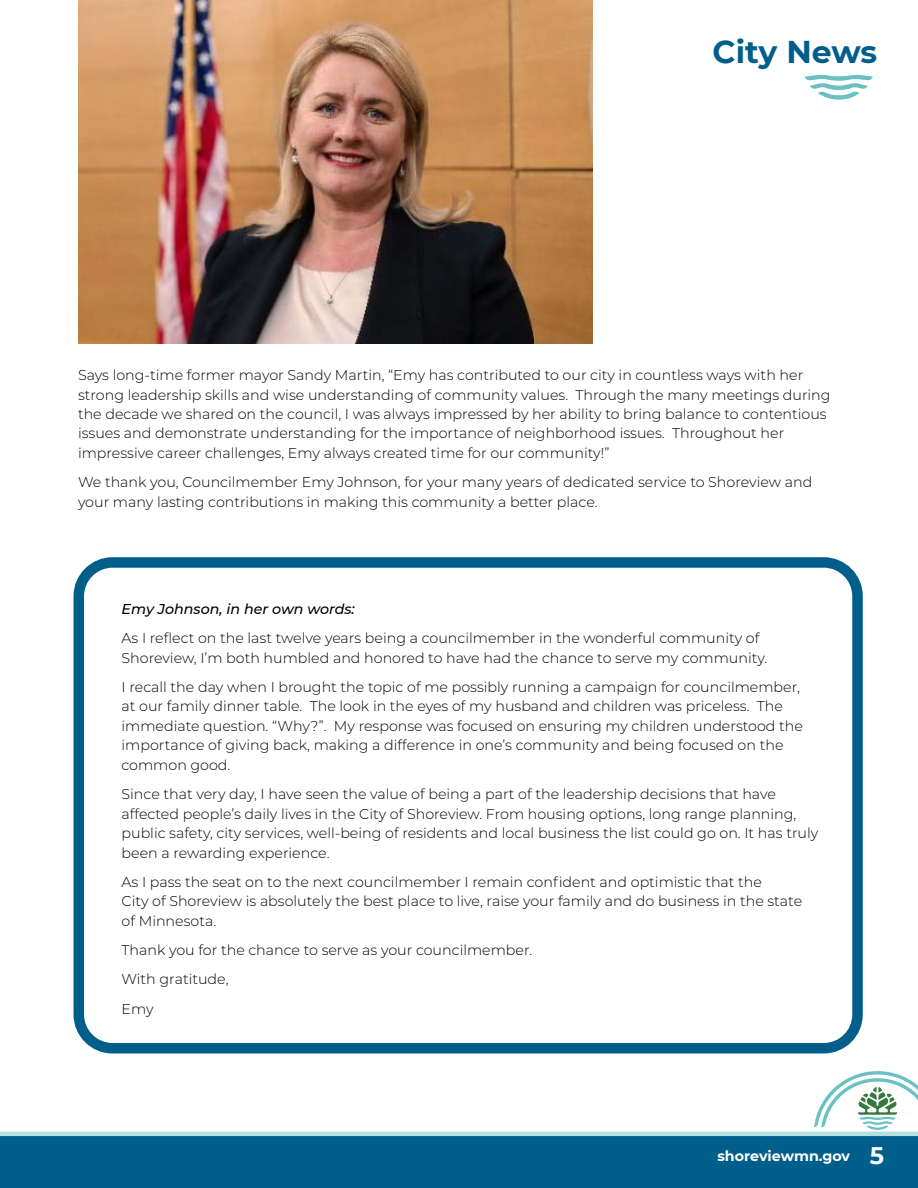
<style>
.page{position:relative;width:918px;height:1188px;background:#fff}
.page>*{position:absolute;margin:0;border:0;box-sizing:border-box;transform-origin:0 0}
.t1{font:700 31.5px "Montserrat";letter-spacing:-.005em;color:#005e8a}
.t2{font:300 14.25px/19.5px "Montserrat";color:#000}
.t3{font:italic 500 14.25px "Montserrat";color:#000}
.t4{font:700 14.25px "Montserrat";color:#fff}
.s1{font-size:24px}
</style>
<div class="page">
<div style="left:74px;top:557px;width:789px;height:496px;border:10px solid #005e8a;border-radius:34px"></div>
<img style="left:79px;top:0;width:513px;height:343px">
<div style="left:0;top:1136px;width:918px;height:52px;background:#005e8a"></div>
<svg style="left:810px;top:1071px;width:108px;height:61px"></svg>
<hr style="left:0;top:1132px;width:918px;height:4px;background:#b4e0e0">
<svg style="left:805px;top:75px;width:68px;height:25px"></svg>
<h1 class="t1" style="left:713px;top:29px;width:166px">City News</h1>
<p class="t2" style="left:78px;top:365px;width:754px">Says long-time former mayor Sandy Martin, “Emy has contributed to our city in countless ways with her strong leadership skills and wise understanding of community values. Through the many meetings during the decade we shared on the council, I was always impressed by her ability to bring balance to contentious issues and demonstrate understanding for the importance of neighborhood issues. Throughout her impressive career challenges, Emy always created time for our community!”</p>
<p class="t2" style="left:78px;top:472px;width:736px">We thank you, Councilmember Emy Johnson, for your many years of dedicated service to Shoreview and your many lasting contributions in making this community a better place.</p>
<p class="t3" style="left:122px;top:599px;width:235px">Emy Johnson, in her own words:</p>
<p class="t2" style="left:122px;top:628px;width:647px">As I reflect on the last twelve years being a councilmember in the wonderful community of<br>Shoreview, I’m both humbled and honored to have had the chance to serve my community.</p>
<p class="t2" style="left:122px;top:677px;width:683px">I recall the day when I brought the topic of me possibly running a campaign for councilmember, at our family dinner table. The look in the eyes of my husband and children was priceless. The immediate question. “Why?”. My response was focused on ensuring my children understood the importance of giving back, making a difference in one’s community and being focused on the common good.</p>
<p class="t2" style="left:122px;top:784px;width:698px">Since that very day, I have seen the value of being a part of the leadership decisions that have affected people’s daily lives in the City of Shoreview. From housing options, long range planning, public safety, city services, well-being of residents and local business the list could go on. It has truly been a rewarding experience.</p>
<p class="t2" style="left:122px;top:872px;width:682px">As I pass the seat on to the next councilmember I remain confident and optimistic that the<br>City of Shoreview is absolutely the best place to live, raise your family and do business in the state of Minnesota.</p>
<p class="t2" style="left:122px;top:935px;width:412px;line-height:29.2px">Thank you for the chance to serve as your councilmember.<br>With gratitude,<br>Emy</p>
<p class="t4" style="left:717px;top:1146px;width:168px">shoreviewmn.gov <span class="s1">5</span></p>
</div>
